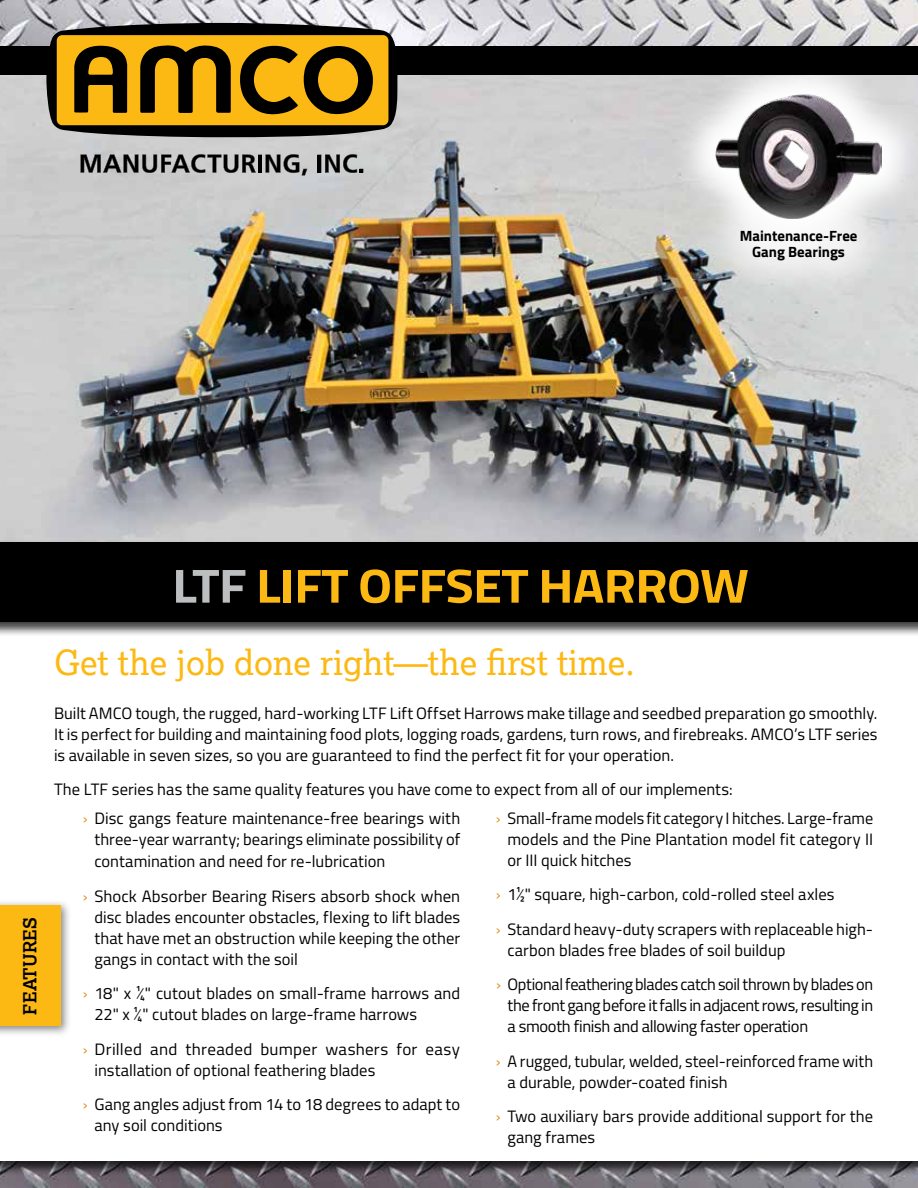
<style>
.page{position:relative;width:918px;height:1188px;background:#fff}
.page>*{position:absolute;margin:0;border:0;box-sizing:border-box;transform-origin:0 0}
.t1{font:700 48px "Titillium Web";letter-spacing:-.015em;color:#fdb913;scale:1.09 1}
.t2{font:34.5px "Lexia";color:#fdb913}
.t3{font:700 18px "Lexia";letter-spacing:.01em;color:#000}
.t4{font:16.5px/21px "Titillium Web";color:#000}
.t5{font:16.5px/21px "Titillium Web";letter-spacing:-.02em;color:#000}
.t6{font:700 14.85px/16.2px "Titillium Web";color:#000;text-align:center}
.s1{color:#bcbec0}
.s2{color:#e19427}
</style>
<div class="page">
<img style="left:0;top:0;width:918px;height:1188px">
<img style="left:0;top:75px;width:918px;height:465px">
<div style="left:0;top:620px;width:918px;height:556px;background:#000;opacity:.75"></div>
<div style="left:0;top:621px;width:918px;height:540px;background:#fff"></div>
<div style="left:0;top:540px;width:918px;height:97px;background:#000;opacity:.75"></div>
<div style="left:0;top:542px;width:918px;height:80px;background:#000"></div>
<div style="left:0;top:899px;width:71px;height:138px;background:#000;opacity:.47"></div>
<div style="left:0;top:905px;width:61px;height:121px;background:#fdb913"></div>
<svg style="left:670px;top:75px;width:248px;height:190px;fill:#d8d7d8"></svg>
<img style="left:716px;top:93px;width:166px;height:92px">
<div style="left:695px;top:185px;width:207px;height:121px;background:#fff;opacity:.75"></div>
<div style="left:0;top:46px;width:918px;height:29px;background:#000"></div>
<svg style="left:81px;top:154px;width:175px;height:19px;background:#717172"></svg>
<hr style="left:258px;top:154px;width:4px;height:19px;background:#000">
<svg style="left:265px;top:154px;width:42px;height:22px"></svg>
<hr style="left:318px;top:154px;width:3px;height:19px;background:#000">
<svg style="left:325px;top:154px;width:38px;height:19px"></svg>
<svg style="left:46px;top:23px;width:351px;height:114px;background:#8a6815"></svg>
<p class="t6" style="left:740px;top:227px;width:119px">Maintenance-Free<br>Gang Bearings</p>
<h1 class="t1" style="left:172px;top:549px;width:531px"><span class="s1">LTF</span> LIFT OFFSET HARROW</h1>
<p class="t3" style="left:19px;top:1015px;width:99px;rotate:-90deg">FEATURES</p>
<h2 class="t2" style="left:54px;top:641px;width:582px">Get the job done right—the first time.</h2>
<p class="t4" style="left:54px;top:701px;width:825px;text-align:justify">Built AMCO tough, the rugged, hard-working LTF Lift Offset Harrows make tillage and seedbed preparation go smoothly.<br>It is perfect for building and maintaining food plots, logging roads, gardens, turn rows, and firebreaks. AMCO’s LTF series is available in seven sizes, so you are guaranteed to find the perfect fit for your operation.</p>
<p class="t4" style="left:83px;top:774px;width:651px;line-height:28.5px;text-indent:-29px">The LTF series has the same quality features you have come to expect from all of our implements: <span class="s2">›</span> Disc gangs feature maintenance-free bearings with</p>
<p class="t4" style="left:94px;top:827px;width:367px;line-height:22.5px">three-year warranty; bearings eliminate possibility of contamination and need for re-lubrication</p>
<p class="t4" style="left:94px;top:885px;width:367px;text-align:justify;text-indent:-12px"><span class="s2">›</span> Shock Absorber Bearing Risers absorb shock when disc blades encounter obstacles, flexing to lift blades that have met an obstruction while keeping the other gangs in contact with the soil</p>
<p class="t4" style="left:94px;top:982px;width:367px;text-indent:-12px"><span class="s2">›</span> 18" x ¼" cutout blades on small-frame harrows and<br>22" x ¼" cutout blades on large-frame harrows</p>
<p class="t4" style="left:94px;top:1038px;width:367px;text-indent:-12px"><span class="s2">›</span> Drilled and threaded bumper washers for easy installation of optional feathering blades</p>
<p class="t4" style="left:94px;top:1093px;width:367px;text-indent:-12px"><span class="s2">›</span> Gang angles adjust from 14 to 18 degrees to adapt to any soil conditions</p>
<p class="t4" style="left:507px;top:807px;width:367px;text-align:justify;text-indent:-12px"><span class="s2">›</span> Small-frame models fit category I hitches. Large-frame models and the Pine Plantation model fit category II or III quick hitches</p>
<p class="t4" style="left:496px;top:876px;width:379px;line-height:34.5px"><span class="s2">›</span> 1½" square, high-carbon, cold-rolled steel axles<br><span class="s2">›</span> Standard heavy-duty scrapers with replaceable high-</p>
<p class="t4" style="left:496px;top:932px;width:379px;line-height:34.5px;text-indent:11px">carbon blades free blades of soil buildup<br><span class="s2">›</span> Optional feathering blades catch soil thrown by blades on</p>
<p class="t5" style="left:507px;top:994px;width:367px">the front gang before it falls in adjacent rows, resulting in a smooth finish and allowing faster operation</p>
<p class="t4" style="left:507px;top:1050px;width:367px;text-indent:-12px"><span class="s2">›</span> A rugged, tubular, welded, steel-reinforced frame with a durable, powder-coated finish</p>
<p class="t4" style="left:507px;top:1105px;width:367px;text-indent:-12px"><span class="s2">›</span> Two auxiliary bars provide additional support for the gang frames</p>
</div>
